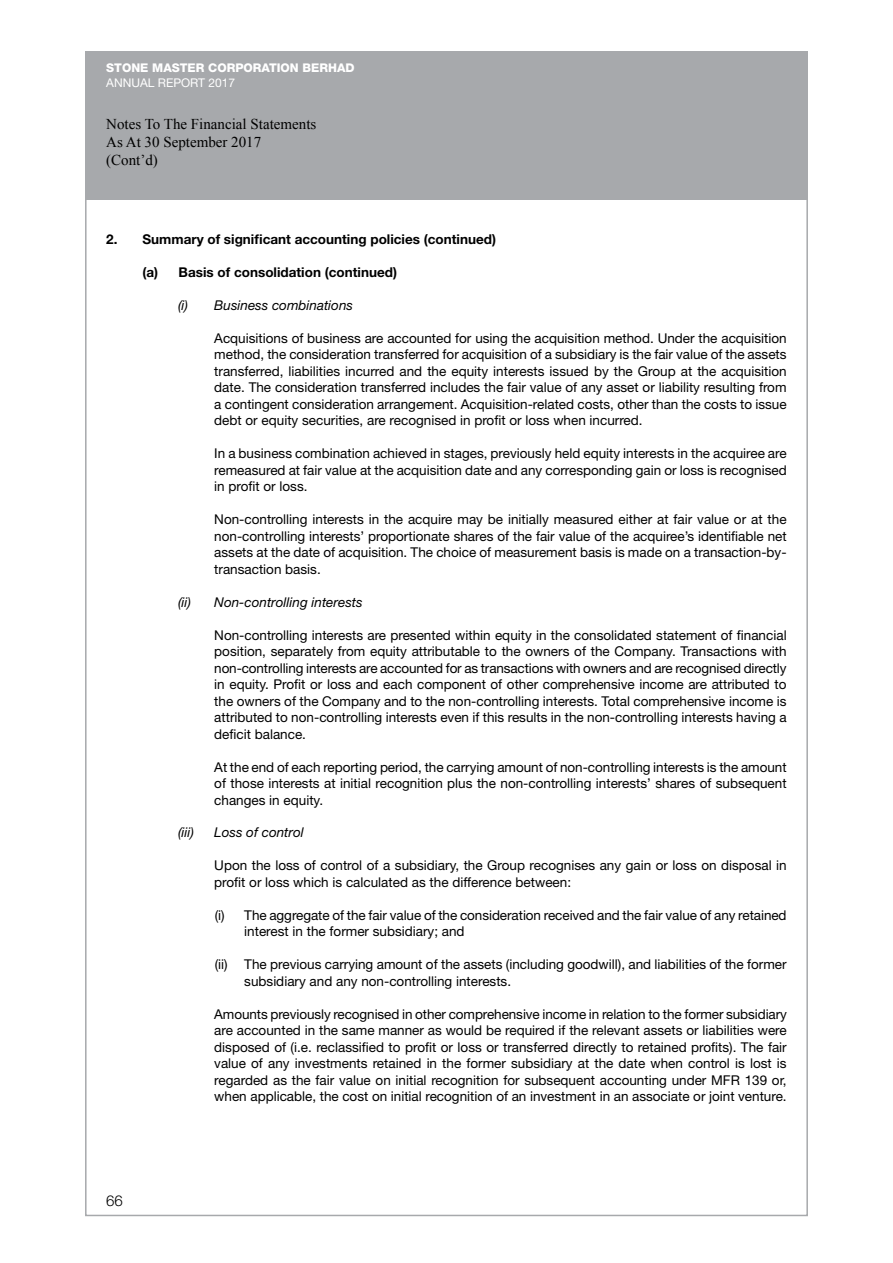
<style>
.page{position:relative;width:893px;height:1263px;background:#fff}
.page>*{position:absolute;margin:0;border:0;box-sizing:border-box;transform-origin:0 0}
.t1{font:15px/18px "Times New Roman";color:#000}
.t2{font:300 15px "Helvetica Neue LT Std";color:#000}
.t3{font:13.5px/16.5px "Helvetica Neue LT Std";color:#000;text-align:justify}
.t4{font:700 13.5px "Helvetica Neue LT Std";color:#000}
.t5{font:italic 13.5px "Helvetica Neue LT Std";color:#000}
.t6{font:800 12px "Helvetica Neue LT Std";color:#fff}
.t7{font:12px "Helvetica Neue LT Std";color:#fff}
</style>
<div class="page">
<div style="left:85px;top:51px;width:723px;height:149px;background:#a7a9ac"></div>
<p class="t6" style="left:106px;top:61px;width:250px">STONE MASTER CORPORATION BERHAD</p>
<p class="t7" style="left:106px;top:75px;width:130px">ANNUAL REPORT 2017</p>
<p class="t1" style="left:106px;top:115px;width:212px">Notes To The Financial Statements<br>As At 30 September 2017 (Cont’d)</p>
<p class="t4" style="left:106px;top:230px;width:391px">2. Summary of significant accounting policies (continued)</p>
<p class="t4" style="left:142px;top:263px;width:256px">(a) Basis of consolidation (continued)</p>
<p class="t5" style="left:178px;top:297px;width:176px">(i) Business combinations</p>
<p class="t3" style="left:214px;top:329px;width:574px">Acquisitions of business are accounted for using the acquisition method. Under the acquisition method, the consideration transferred for acquisition of a subsidiary is the fair value of the assets transferred, liabilities incurred and the equity interests issued by the Group at the acquisition date. The consideration transferred includes the fair value of any asset or liability resulting from a contingent consideration arrangement. Acquisition-related costs, other than the costs to issue debt or equity securities, are recognised in profit or loss when incurred.</p>
<p class="t3" style="left:214px;top:445px;width:574px">In a business combination achieved in stages, previously held equity interests in the acquiree are remeasured at fair value at the acquisition date and any corresponding gain or loss is recognised in profit or loss.</p>
<p class="t3" style="left:214px;top:511px;width:574px">Non-controlling interests in the acquire may be initially measured either at fair value or at the non-controlling interests’ proportionate shares of the fair value of the acquiree’s identifiable net assets at the date of acquisition. The choice of measurement basis is made on a transaction-by&shy;transaction basis.</p>
<p class="t5" style="left:178px;top:594px;width:186px">(ii) Non-controlling interests</p>
<p class="t3" style="left:214px;top:626px;width:574px">Non-controlling interests are presented within equity in the consolidated statement of financial position, separately from equity attributable to the owners of the Company. Transactions with non-controlling interests are accounted for as transactions with owners and are recognised directly in equity. Profit or loss and each component of other comprehensive income are attributed to the owners of the Company and to the non-controlling interests. Total comprehensive income is attributed to non-controlling interests even if this results in the non-controlling interests having a deficit balance.</p>
<p class="t3" style="left:214px;top:758px;width:574px">At the end of each reporting period, the carrying amount of non-controlling interests is the amount of those interests at initial recognition plus the non-controlling interests’ shares of subsequent changes in equity.</p>
<p class="t5" style="left:178px;top:824px;width:17px">(iii)</p>
<p class="t5" style="left:214px;top:824px;width:91px">Loss of control</p>
<p class="t3" style="left:214px;top:857px;width:574px">Upon the loss of control of a subsidiary, the Group recognises any gain or loss on disposal in profit or loss which is calculated as the difference between:</p>
<p class="t3" style="left:244px;top:907px;width:544px;text-indent:-30px">(i) The aggregate of the fair value of the consideration received and the fair value of any retained interest in the former subsidiary; and</p>
<p class="t3" style="left:244px;top:956px;width:544px;text-indent:-30px">(ii) The previous carrying amount of the assets (including goodwill), and liabilities of the former subsidiary and any non-controlling interests.</p>
<p class="t3" style="left:214px;top:1006px;width:574px">Amounts previously recognised in other comprehensive income in relation to the former subsidiary are accounted in the same manner as would be required if the relevant assets or liabilities were disposed of (i.e. reclassified to profit or loss or transferred directly to retained profits). The fair value of any investments retained in the former subsidiary at the date when control is lost is regarded as the fair value on initial recognition for subsequent accounting under MFR 139 or, when applicable, the cost on initial recognition of an investment in an associate or joint venture.</p>
<p class="t2" style="left:106px;top:1192px;width:18px">66</p>
</div>
